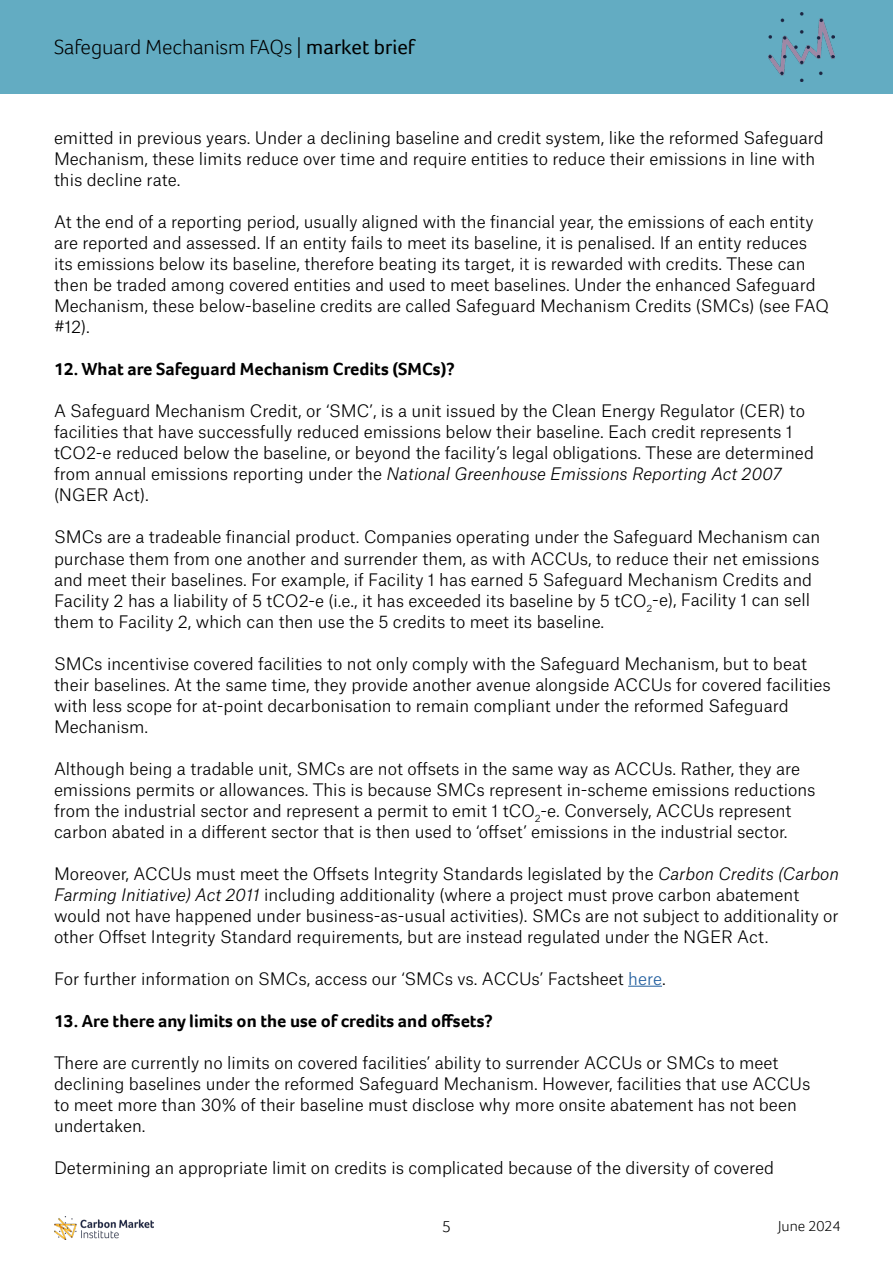
<style>
.page{position:relative;width:893px;height:1263px;background:#fff}
.page>*{position:absolute;margin:0;border:0;box-sizing:border-box;transform-origin:0 0}
.t1{font:300 21px "Foco";color:#000}
.t2{font:700 18px "Foco";color:#000}
.t3{font:300 16.5px/21px "Atlas Grotesk";color:#000}
.t4{font:300 16.5px "Foco";color:#000}
.t5{font:300 15px "Foco";color:#000}
.s1{font-weight:400}
.s2{font-style:italic}
.s3{color:#215e9e}
</style>
<div class="page">
<div style="left:0;top:0;width:893px;height:93px;background:#63acc2"></div>
<img style="left:769px;top:12px;width:65px;height:69px">
<img style="left:54px;top:1216px;width:99px;height:24px">
<hr style="left:628px;top:986px;width:34px;height:1px;background:#215e9e">
<p class="t1" style="left:54px;top:33px;width:362px">Safeguard Mechanism FAQs | <span class="s1">market brief</span></p>
<p class="t3" style="left:54px;top:126px;width:771px">emitted in previous years. Under a declining baseline and credit system, like the reformed Safeguard<br>Mechanism, these limits reduce over time and require entities to reduce their emissions in line with this decline rate.</p>
<p class="t3" style="left:54px;top:210px;width:776px">At the end of a reporting period, usually aligned with the financial year, the emissions of each entity are reported and assessed. If an entity fails to meet its baseline, it is penalised. If an entity reduces its emissions below its baseline, therefore beating its target, it is rewarded with credits. These can then be traded among covered entities and used to meet baselines. Under the enhanced Safeguard Mechanism, these below-baseline credits are called Safeguard Mechanism Credits (SMCs) (see FAQ #12).</p>
<p class="t2" style="left:54px;top:357px;width:402px">12. What are Safeguard Mechanism Credits (SMCs)?</p>
<p class="t3" style="left:54px;top:399px;width:761px">A Safeguard Mechanism Credit, or ‘SMC’, is a unit issued by the Clean Energy Regulator (CER) to facilities that have successfully reduced emissions below their baseline. Each credit represents 1 tCO2-e reduced below the baseline, or beyond the facility’s legal obligations. These are determined from annual emissions reporting under the <span class="s2">National Greenhouse Emissions Reporting Act 2007 </span>(NGER Act).</p>
<p class="t3" style="left:54px;top:525px;width:768px">SMCs are a tradeable financial product. Companies operating under the Safeguard Mechanism can purchase them from one another and surrender them, as with ACCUs, to reduce their net emissions and meet their baselines. For example, if Facility 1 has earned 5 Safeguard Mechanism Credits and Facility 2 has a liability of 5 tCO2-e (i.e., it has exceeded its baseline by 5 tCO<sub>2</sub>-e), Facility 1 can sell them to Facility 2, which can then use the 5 credits to meet its baseline.</p>
<p class="t3" style="left:54px;top:651px;width:778px">SMCs incentivise covered facilities to not only comply with the Safeguard Mechanism, but to beat their baselines. At the same time, they provide another avenue alongside ACCUs for covered facilities with less scope for at-point decarbonisation to remain compliant under the reformed Safeguard Mechanism.</p>
<p class="t3" style="left:54px;top:756px;width:763px">Although being a tradable unit, SMCs are not offsets in the same way as ACCUs. Rather, they are emissions permits or allowances. This is because SMCs represent in-scheme emissions reductions from the industrial sector and represent a permit to emit 1 tCO<sub>2</sub>-e. Conversely, ACCUs represent carbon abated in a different sector that is then used to ‘offset’ emissions in the industrial sector.</p>
<p class="t3" style="left:54px;top:861px;width:786px">Moreover, ACCUs must meet the Offsets Integrity Standards legislated by the <span class="s2">Carbon Credits (Carbon Farming Initiative) Act 2011</span> including additionality (where a project must prove carbon abatement would not have happened under business-as-usual activities). SMCs are not subject to additionality or other Offset Integrity Standard requirements, but are instead regulated under the NGER Act.</p>
<p class="t3" style="left:54px;top:966px;width:613px">For further information on SMCs, access our ‘SMCs vs. ACCUs’ Factsheet <span class="s3">here</span>.</p>
<p class="t2" style="left:54px;top:1008px;width:440px">13. Are there any limits on the use of credits and offsets?</p>
<p class="t3" style="left:54px;top:1050px;width:758px">There are currently no limits on covered facilities’ ability to surrender ACCUs or SMCs to meet declining baselines under the reformed Safeguard Mechanism. However, facilities that use ACCUs to meet more than 30% of their baseline must disclose why more onsite abatement has not been undertaken.</p>
<p class="t3" style="left:54px;top:1155px;width:722px">Determining an appropriate limit on credits is complicated because of the diversity of covered</p>
<p class="t4" style="left:442px;top:1216px;width:10px">5</p>
<p class="t5" style="left:778px;top:1216px;width:64px">June 2024</p>
</div>
